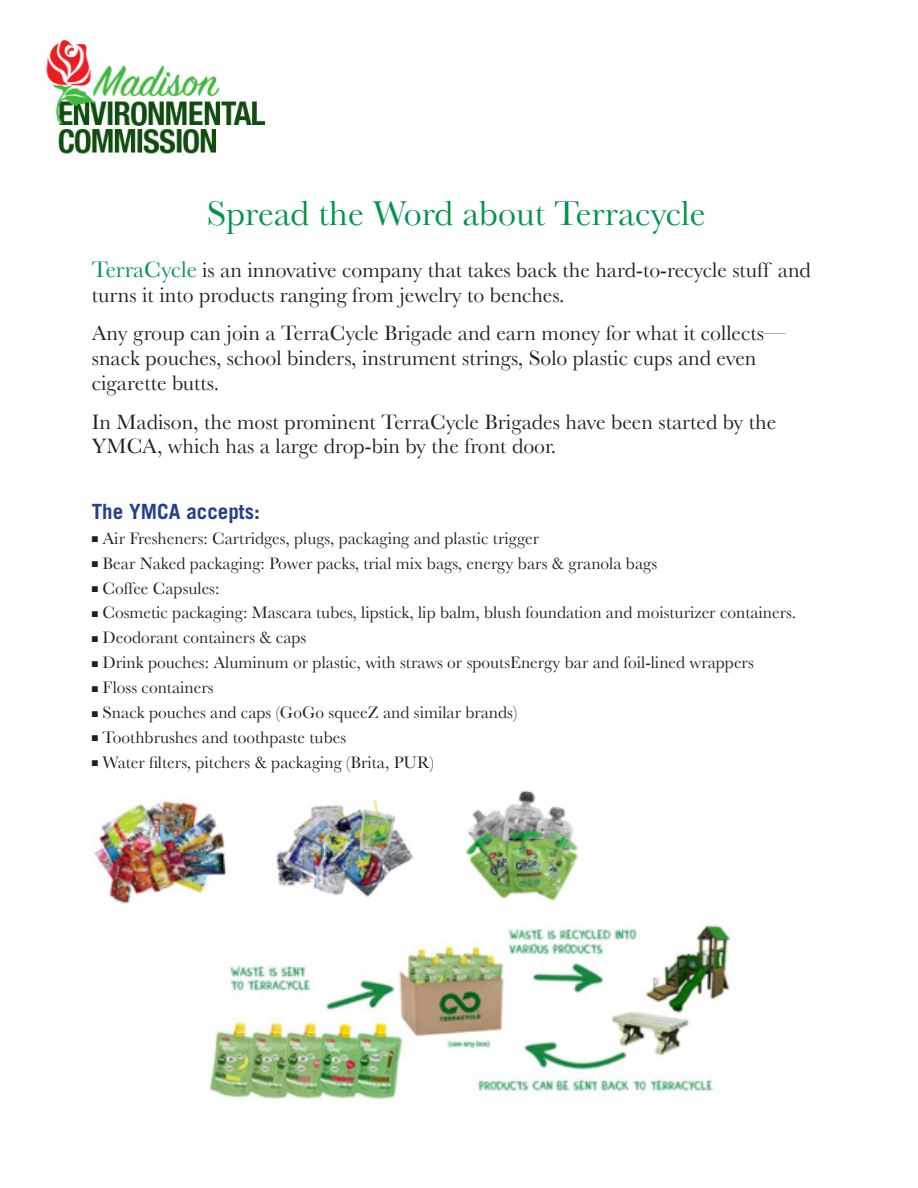
<style>
.page{position:relative;width:918px;height:1188px;background:#fff}
.page>*{position:absolute;margin:0;border:0;box-sizing:border-box;transform-origin:0 0}
.t1{font:36px "Baskerville";color:#00944c}
.subhead{font:21.75px/24.9px "Baskerville";color:#231f20}
.sub{font:700 21px "Trade Gothic";color:#253f8e}
.subhead-2{font:17.4px "Baskerville";color:#231f20}
.s1{font-size:23.4px;color:#00944c}
</style>
<div class="page">
<img style="left:46px;top:40px;width:219px;height:114px">
<img style="left:207px;top:925px;width:524px;height:175px">
<img style="left:94px;top:801px;width:133px;height:103px">
<img style="left:276px;top:799px;width:138px;height:98px">
<img style="left:466px;top:790px;width:112px;height:111px">
<p class="t1" style="left:207px;top:192px;width:500px">Spread the Word about Terracycle</p>
<p class="subhead" style="left:92px;top:257px;width:721px"><span class="s1">TerraCycle</span> is an innovative company that takes back the hard-to-recycle stuff and turns it into products ranging from jewelry to benches.</p>
<p class="subhead" style="left:92px;top:321px;width:695px">Any group can join a TerraCycle Brigade and earn money for what it collects— snack pouches, school binders, instrument strings, Solo plastic cups and even cigarette butts.</p>
<p class="subhead" style="left:92px;top:409px;width:686px">In Madison, the most prominent TerraCycle Brigades have been started by the<br>YMCA, which has a large drop-bin by the front door.</p>
<p class="sub" style="left:92px;top:498px;width:170px">The YMCA accepts:</p>
<p class="subhead-2" style="left:92px;top:528px;width:449px">■ Air Fresheners: Cartridges, plugs, packaging and plastic trigger</p>
<p class="subhead-2" style="left:92px;top:553px;width:567px">■ Bear Naked packaging: Power packs, trial mix bags, energy bars &amp; granola bags</p>
<p class="subhead-2" style="left:92px;top:578px;width:129px">■ Coffee Capsules:</p>
<p class="subhead-2" style="left:92px;top:603px;width:706px">■ Cosmetic packaging: Mascara tubes, lipstick, lip balm, blush foundation and moisturizer containers.</p>
<p class="subhead-2" style="left:92px;top:628px;width:216px">■ Deodorant containers &amp; caps</p>
<p class="subhead-2" style="left:92px;top:652px;width:664px">■ Drink pouches: Aluminum or plastic, with straws or spoutsEnergy bar and foil-lined wrappers</p>
<p class="subhead-2" style="left:92px;top:677px;width:123px">■ Floss containers</p>
<p class="subhead-2" style="left:92px;top:702px;width:427px">■ Snack pouches and caps (GoGo squeeZ and similar brands)</p>
<p class="subhead-2" style="left:92px;top:727px;width:256px">■ Toothbrushes and toothpaste tubes</p>
<p class="subhead-2" style="left:92px;top:752px;width:344px">■ Water filters, pitchers &amp; packaging (Brita, PUR)</p>
</div>
